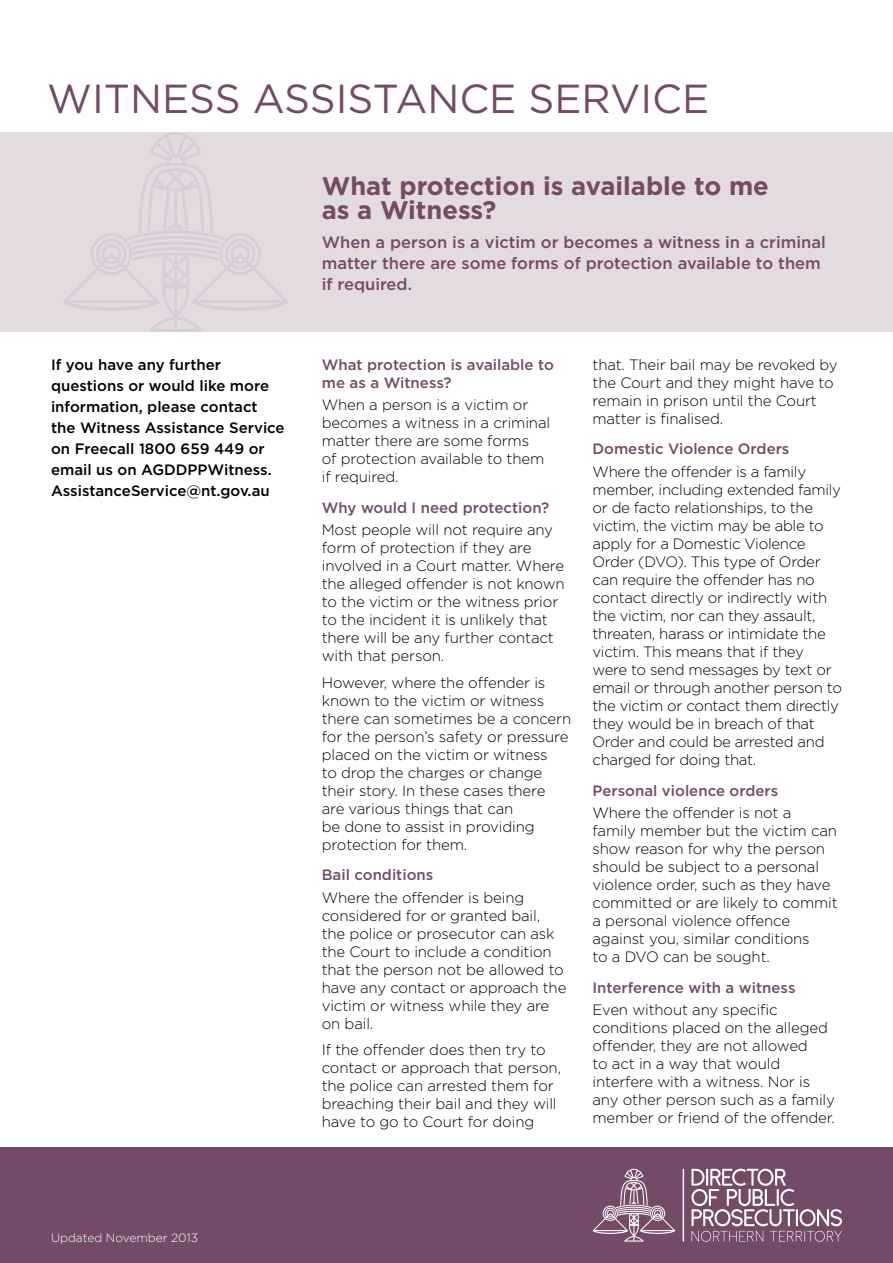
<style>
.page{position:relative;width:893px;height:1263px;background:#fff}
.page>*{position:absolute;margin:0;border:0;box-sizing:border-box;transform-origin:0 0}
.t1{font:40.5px "Gotham";color:#734b66}
.t2{font:700 25.5px/24px "Gotham";color:#734b66}
.t3{font:500 16.5px/21px "Gotham";color:#734b66}
.t4{font:300 15px/18px "Gotham";letter-spacing:-.01em;color:#000}
.t5{font:500 15px/21px "Gotham";color:#000}
.t6{font:500 15px/18px "Gotham";color:#734b66}
.t7{font:300 12px "Gotham";color:#fff}
</style>
<div class="page">
<div style="left:0;top:132px;width:893px;height:200px;background:#e3dbe0"></div>
<div style="left:0;top:1147px;width:893px;height:116px;background:#734b66"></div>
<svg style="left:691px;top:1169px;width:151px;height:73px"></svg>
<hr style="left:683px;top:1169px;width:1px;height:72px;background:#fff">
<svg style="left:592px;top:1169px;width:83px;height:72px"></svg>
<svg style="left:63px;top:132px;width:225px;height:200px"></svg>
<h1 class="t1" style="left:47px;top:76px;width:664px">WITNESS ASSISTANCE SERVICE</h1>
<p class="t5" style="left:51px;top:353px;width:235px">If you have any further questions or would like more information, please contact the Witness Assistance Service on Freecall 1800 659 449 or email us on AGDDPPWitness.<br>AssistanceService@nt.gov.au</p>
<h2 class="t2" style="left:322px;top:173px;width:449px">What protection is available to me as a Witness?</h2>
<p class="t3" style="left:322px;top:231px;width:505px">When a person is a victim or becomes a witness in a criminal matter there are some forms of protection available to them if required.</p>
<p class="t6" style="left:322px;top:355px;width:234px">What protection is available to me as a Witness?</p>
<p class="t4" style="left:322px;top:395px;width:230px">When a person is a victim or becomes a witness in a criminal matter there are some forms<br>of protection available to them if required.</p>
<p class="t6" style="left:322px;top:498px;width:229px">Why would I need protection?</p>
<p class="t4" style="left:322px;top:520px;width:244px">Most people will not require any form of protection if they are involved in a Court matter. Where the alleged offender is not known to the victim or the witness prior to the incident it is unlikely that there will be any further contact with that person.</p>
<p class="t4" style="left:322px;top:673px;width:251px">However, where the offender is known to the victim or witness there can sometimes be a concern for the person’s safety or pressure placed on the victim or witness<br>to drop the charges or change their story. In these cases there are various things that can<br>be done to assist in providing protection for them.</p>
<p class="t6" style="left:322px;top:866px;width:113px">Bail conditions</p>
<p class="t4" style="left:322px;top:888px;width:246px">Where the offender is being considered for or granted bail, the police or prosecutor can ask the Court to include a condition that the person not be allowed to have any contact or approach the victim or witness while they are on bail.</p>
<p class="t4" style="left:322px;top:1040px;width:241px">If the offender does then try to contact or approach that person, the police can arrested them for breaching their bail and they will have to go to Court for doing</p>
<p class="t4" style="left:592px;top:355px;width:247px">that. Their bail may be revoked by the Court and they might have to remain in prison until the Court matter is finalised.</p>
<p class="t6" style="left:592px;top:440px;width:198px">Domestic Violence Orders</p>
<p class="t4" style="left:592px;top:462px;width:251px">Where the offender is a family member, including extended family or de facto relationships, to the victim, the victim may be able to apply for a Domestic Violence<br>Order (DVO). This type of Order can require the offender has no contact directly or indirectly with the victim, nor can they assault, threaten, harass or intimidate the victim. This means that if they were to send messages by text or email or through another person to the victim or contact them directly they would be in breach of that<br>Order and could be arrested and charged for doing that.</p>
<p class="t6" style="left:592px;top:781px;width:187px">Personal violence orders</p>
<p class="t4" style="left:592px;top:803px;width:247px">Where the offender is not a family member but the victim can show reason for why the person should be subject to a personal violence order, such as they have committed or are likely to commit a personal violence offence against you, similar conditions<br>to a DVO can be sought.</p>
<p class="t6" style="left:592px;top:978px;width:204px">Interference with a witness</p>
<p class="t4" style="left:592px;top:1000px;width:244px">Even without any specific conditions placed on the alleged offender, they are not allowed<br>to act in a way that would interfere with a witness. Nor is any other person such as a family member or friend of the offender.</p>
<p class="t7" style="left:51px;top:1231px;width:148px">Updated November 2013</p>
</div>
